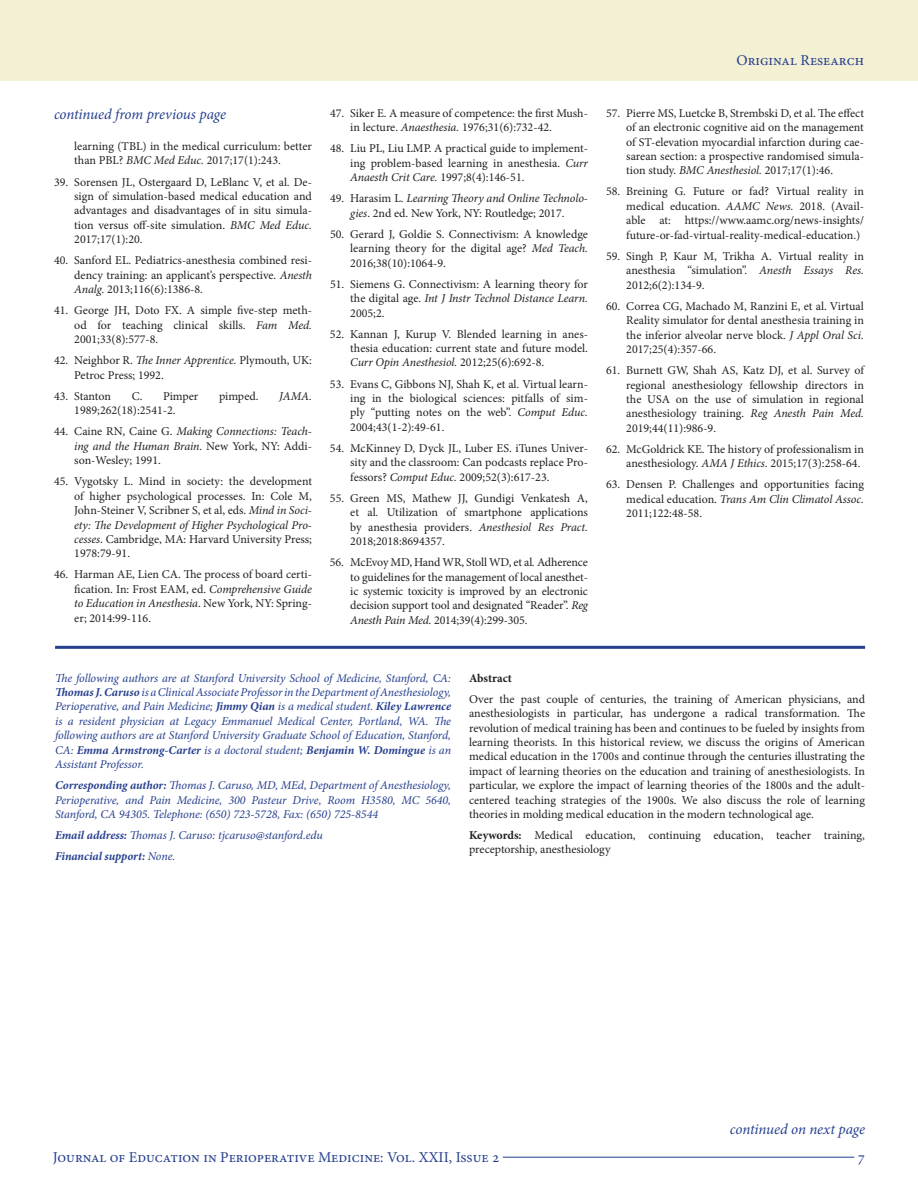
<style>
.page{position:relative;width:918px;height:1188px;background:#fff}
.page>*{position:absolute;margin:0;border:0;box-sizing:border-box;transform-origin:0 0}
.t1{font:15px "Minion Pro";color:#253f8e}
.t2{font:italic 15px "Minion Pro";letter-spacing:-.01em;color:#253f8e}
.t3{font:12px/14.4px "Minion Pro";color:#231f20;text-align:justify}
.t4{font:italic 12px/14.4px "Minion Pro";letter-spacing:-.01em;color:#253f8e;text-align:justify}
.t5{font:italic 700 12px "Minion Pro";color:#253f8e}
.t6{font:700 12px "Minion Pro";color:#231f20}
.t7{font:italic 12px "Minion Pro";color:#231f20}
.s1{font-style:italic}
.s2{font-weight:700}
.s3{font-weight:400}
</style>
<div class="page">
<hr style="left:503px;top:1157px;width:351px;height:1px;background:#253f8e">
<div style="left:0;top:0;width:918px;height:81px;background:#f3f0d3"></div>
<hr style="left:55px;top:646px;width:810px;height:3px;background:#253f8e">
<p class="t2" style="left:54px;top:104px;width:174px">continued from previous page</p>
<p class="t3" style="left:74px;top:139px;width:239px">learning (TBL) in the medical curriculum: better than PBL? <span class="s1">BMC Med Educ.</span> 2017;17(1):243.</p>
<p class="t3" style="left:74px;top:175px;width:239px;text-indent:-20px">39. Sorensen JL, Ostergaard D, LeBlanc V, et al<span class="s1">.</span> De&shy;sign of simulation-based medical education and advantages and disadvantages of in situ simula&shy;tion versus off-site simulation. <span class="s1">BMC Med Educ.<br></span>2017;17(1):20.</p>
<p class="t3" style="left:74px;top:253px;width:239px;text-indent:-20px">40. Sanford EL. Pediatrics-anesthesia combined resi&shy;dency training: an applicant’s perspective. <span class="s1">Anesth Analg.</span> 2013;116(6):1386-8.</p>
<p class="t3" style="left:74px;top:303px;width:239px;text-indent:-20px">41. George JH, Doto FX. A simple five-step meth&shy;od for teaching clinical skills. <span class="s1">Fam Med.<br></span>2001;33(8):577-8.</p>
<p class="t3" style="left:74px;top:353px;width:239px;text-indent:-20px">42. Neighbor R. <span class="s1">The Inner Apprentice.</span> Plymouth, UK:<br>Petroc Press; 1992.</p>
<p class="t3" style="left:54px;top:389px;width:59px">43. Stanton</p>
<p class="t3" style="left:132px;top:389px;width:68px">C. Pimper</p>
<p class="t3" style="left:219px;top:389px;width:41px">pimped.</p>
<p class="t7" style="left:279px;top:388px;width:34px">JAMA.</p>
<p class="t3" style="left:74px;top:403px;width:103px">1989;262(18):2541-2.</p>
<p class="t3" style="left:74px;top:424px;width:239px;text-indent:-20px">44. Caine RN, Caine G. <span class="s1">Making Connections: Teach&shy;ing and the Human Brain</span>. New York, NY: Addi&shy;son-Wesley; 1991.</p>
<p class="t3" style="left:74px;top:474px;width:239px;text-indent:-20px">45. Vygotsky L. Mind in society: the development of higher psychological processes. In: Cole M, John-Steiner V, Scribner S, et al, eds. <span class="s1">Mind in Soci&shy;ety: The Development of Higher Psychological Pro&shy;cesses</span>. Cambridge, MA: Harvard University Press; 1978:79-91.</p>
<p class="t3" style="left:74px;top:567px;width:239px;text-indent:-20px">46. Harman AE, Lien CA. The process of board certi&shy;fication. In: Frost EAM, ed. <span class="s1">Comprehensive Guide to Education in Anesthesia</span>. New York, NY: Spring&shy;er; 2014:99-116.</p>
<p class="t3" style="left:350px;top:106px;width:239px;text-indent:-20px">47. Siker E. A measure of competence: the first Mush&shy;in lecture. <span class="s1">Anaesthesia.</span> 1976;31(6):732-42.</p>
<p class="t3" style="left:350px;top:141px;width:239px;text-indent:-20px">48. Liu PL, Liu LMP. A practical guide to implement&shy;ing problem-based learning in anesthesia. <span class="s1">Curr Anaesth Crit Care.</span> 1997;8(4):146-51.</p>
<p class="t3" style="left:330px;top:191px;width:259px;text-align:center">49. Harasim L. <span class="s1">Learning Theory and Online Technolo&shy;gies</span>. 2nd ed. New York, NY: Routledge; 2017.</p>
<p class="t3" style="left:350px;top:227px;width:239px;text-indent:-20px">50. Gerard J, Goldie S. Connectivism: A knowledge learning theory for the digital age? <span class="s1">Med Teach.<br></span>2016;38(10):1064-9.</p>
<p class="t3" style="left:350px;top:277px;width:239px;text-indent:-20px">51. Siemens G. Connectivism: A learning theory for the digital age. <span class="s1">Int J Instr Technol Distance Learn.<br></span>2005;2.</p>
<p class="t3" style="left:350px;top:327px;width:239px;text-indent:-20px">52. Kannan J, Kurup V. Blended learning in anes&shy;thesia education: current state and future model.<br><span class="s1">Curr Opin Anesthesiol.</span> 2012;25(6):692-8.</p>
<p class="t3" style="left:350px;top:377px;width:239px;text-indent:-20px">53. Evans C, Gibbons NJ, Shah K, et al<span class="s1">.</span> Virtual learn&shy;ing in the biological sciences: pitfalls of sim&shy;ply “putting notes on the web”. <span class="s1">Comput Educ.<br></span>2004;43(1-2):49-61.</p>
<p class="t3" style="left:350px;top:441px;width:239px;text-indent:-20px">54. McKinney D, Dyck JL, Luber ES. iTunes Univer&shy;sity and the classroom: Can podcasts replace Pro&shy;fessors? <span class="s1">Comput Educ.</span> 2009;52(3):617-23.</p>
<p class="t3" style="left:350px;top:491px;width:239px;text-indent:-20px">55. Green MS, Mathew JJ, Gundigi Venkatesh A, et al<span class="s1">.</span> Utilization of smartphone applications by anesthesia providers. <span class="s1">Anesthesiol Res Pract.<br></span>2018;2018:8694357.</p>
<p class="t3" style="left:350px;top:555px;width:239px;text-indent:-20px">56. McEvoy MD, Hand WR, Stoll WD, et al<span class="s1">.</span> Adherence to guidelines for the management of local anesthet&shy;ic systemic toxicity is improved by an electronic decision support tool and designated “Reader”. <span class="s1">Reg Anesth Pain Med.</span> 2014;39(4):299-305.</p>
<p class="t1" style="left:737px;top:50px;width:129px">Original Research</p>
<p class="t3" style="left:626px;top:106px;width:239px;text-indent:-20px">57. Pierre MS, Luetcke B, Strembski D, et al. The effect of an electronic cognitive aid on the management of ST-elevation myocardial infarction during cae&shy;sarean section: a prospective randomised simula&shy;tion study. <span class="s1">BMC Anesthesiol.</span> 2017;17(1):46.</p>
<p class="t3" style="left:626px;top:184px;width:239px;text-indent:-20px">58. Breining G. Future or fad? Virtual reality in medical education. <span class="s1">AAMC News.</span> 2018. (Avail&shy;able at: https://www.aamc.org/news-insights/ future-or-fad-virtual-reality-medical-education.)</p>
<p class="t3" style="left:626px;top:249px;width:239px;text-indent:-20px">59. Singh P, Kaur M, Trikha A. Virtual reality in anesthesia “simulation”. <span class="s1">Anesth Essays Res.<br></span>2012;6(2):134-9.</p>
<p class="t3" style="left:626px;top:299px;width:239px;text-indent:-20px">60. Correa CG, Machado M, Ranzini E, et al. Virtual Reality simulator for dental anesthesia training in the inferior alveolar nerve block. <span class="s1">J Appl Oral Sci.<br></span>2017;25(4):357-66.</p>
<p class="t3" style="left:626px;top:363px;width:240px;text-indent:-20px">61. Burnett GW, Shah AS, Katz DJ, et al. Survey of regional anesthesiology fellowship directors in the USA on the use of simulation in regional anesthesiology training. <span class="s1">Reg Anesth Pain Med.<br></span>2019;44(11):986-9.</p>
<p class="t3" style="left:606px;top:442px;width:260px;text-align:right">62. McGoldrick KE. The history of professionalism in anesthesiology. <span class="s1">AMA J Ethics.</span> 2015;17(3):258-64.</p>
<p class="t3" style="left:626px;top:477px;width:239px;text-indent:-20px">63. Densen P. Challenges and opportunities facing medical education. <span class="s1">Trans Am Clin Climatol Assoc.<br></span>2011;122:48-58.</p>
<p class="t4" style="left:55px;top:671px;width:398px">The following authors are at Stanford University School of Medicine, Stanford, CA:<br><span class="s2">Thomas J. Caruso</span> is a Clinical Associate Professor in the Department of Anesthesiology, Perioperative, and Pain Medicine; <span class="s2">Jimmy Qian</span> is a medical student. <span class="s2">Kiley Lawrence </span>is a resident physician at Legacy Emmanuel Medical Center, Portland, WA. The following authors are at Stanford University Graduate School of Education, Stanford, CA: <span class="s2">Emma Armstrong-Carter</span> is a doctoral student; <span class="s2">Benjamin W. Domingue</span> is an Assistant Professor.</p>
<p class="t4" style="left:55px;top:778px;width:398px"><span class="s2">Corresponding author:</span> Thomas J. Caruso, MD, MEd, Department of Anesthesiology, Perioperative, and Pain Medicine, 300 Pasteur Drive, Room H3580, MC 5640, Stanford, CA 94305. Telephone: (650) 723-5728, Fax: (650) 725-8544</p>
<p class="t4" style="left:55px;top:828px;width:269px"><span class="s2">Email address:</span> Thomas J. Caruso: tjcaruso@stanford.edu</p>
<p class="t5" style="left:55px;top:848px;width:122px">Financial support: <span class="s3">None.</span></p>
<p class="t6" style="left:469px;top:669px;width:44px">Abstract</p>
<p class="t3" style="left:469px;top:692px;width:398px">Over the past couple of centuries, the training of American physicians, and anesthesiologists in particular, has undergone a radical transformation. The revolution of medical training has been and continues to be fueled by insights from learning theorists. In this historical review, we discuss the origins of American medical education in the 1700s and continue through the centuries illustrating the impact of learning theories on the education and training of anesthesiologists. In particular, we explore the impact of learning theories of the 1800s and the adult&shy;centered teaching strategies of the 1900s. We also discuss the role of learning theories in molding medical education in the modern technological age.</p>
<p class="t3" style="left:469px;top:828px;width:397px"><span class="s2">Keywords:</span> Medical education, continuing education, teacher training, preceptorship, anesthesiology</p>
<p class="t2" style="left:730px;top:1119px;width:137px">continued on next page</p>
<p class="t1" style="left:53px;top:1147px;width:448px">Journal of Education in Perioperative Medicine: Vol. XXII, Issue 2</p>
<p class="t1" style="left:858px;top:1147px;width:9px">7</p>
</div>
